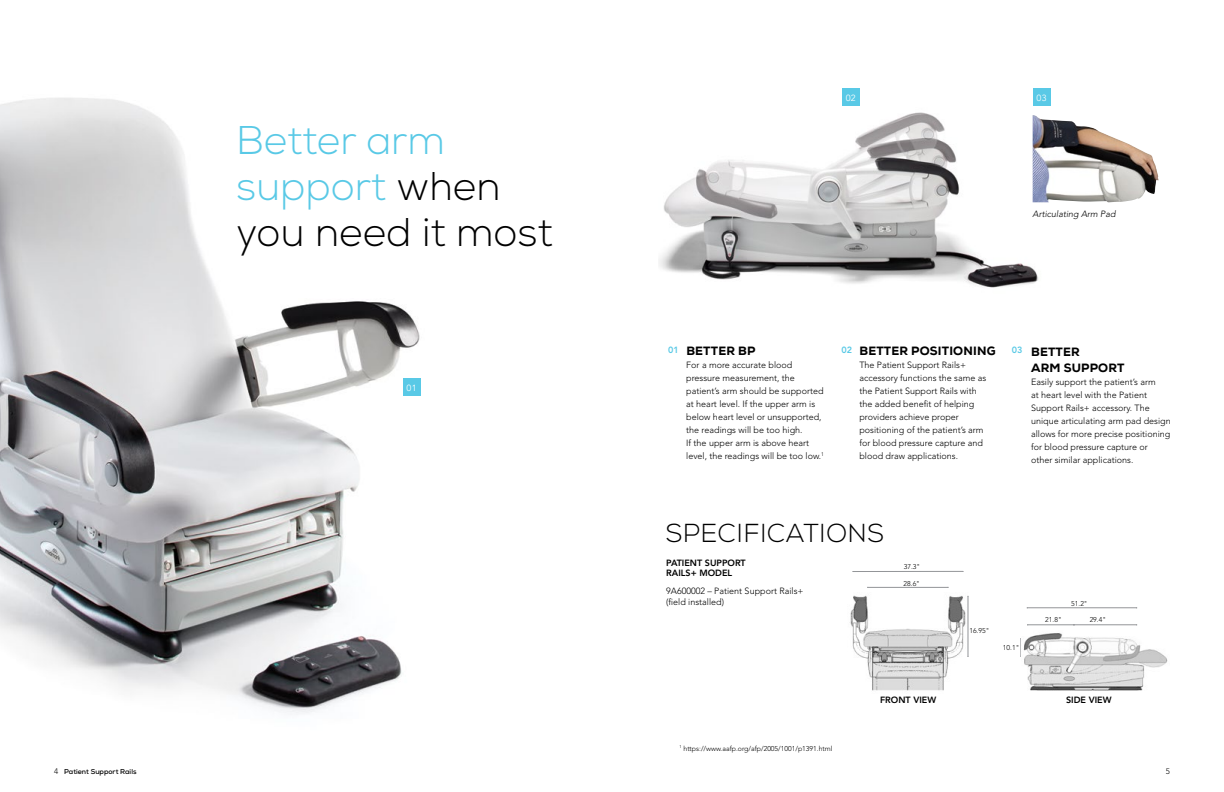
<style>
.page{position:relative;width:1224px;height:792px;background:#fff}
.page>*{position:absolute;margin:0;border:0;box-sizing:border-box;transform-origin:0 0}
.t1{font:300 40px/46px "Nexa";color:#000}
.t2{font:300 26px "Nexa";letter-spacing:.015em;color:#000}
.t3{font:800 12px/16px "Nexa";letter-spacing:.015em;color:#000}
.t4{font:300 9px/13px "Avenir LT Std";color:#000}
.t5{font:800 9px/10px "Avenir";color:#000}
.t6{font:italic 300 9px "Avenir";color:#000}
.t7{font:800 9px "Avenir";color:#59c9e6}
.t8{font:8.9px "Avenir";color:#fff}
.t9{font:300 8px "Avenir LT Std";color:#000}
.t10{font:300 7px "Avenir LT Std";color:#000}
.t11{font:700 7px "Nexa";letter-spacing:-.005em;color:#000}
.s1{color:#59c9e6}
.s2{font-family:"Avenir LT Std";font-weight:300;font-size:8px}
</style>
<div class="page">
<img style="left:0;top:98px;width:420px;height:615px">
<img style="left:850px;top:595px;width:118px;height:96px">
<hr style="left:853px;top:571px;width:110px;height:1px;background:#939598">
<hr style="left:868px;top:587px;width:80px;height:1px;background:#939598">
<hr style="left:968px;top:596px;width:1px;height:60px;background:#939598">
<hr style="left:1027px;top:608px;width:110px;height:1px;background:#939598">
<svg style="left:1020px;top:639px;width:1px;height:18px"></svg>
<hr style="left:1028px;top:625px;width:46px;height:1px;background:#939598">
<hr style="left:1074px;top:625px;width:63px;height:1px;background:#939598">
<img style="left:1023px;top:633px;width:145px;height:58px">
<img style="left:659px;top:112px;width:390px;height:176px">
<img style="left:1033px;top:115px;width:125px;height:87px">
<div style="left:842px;top:88px;width:18px;height:18px;background:#59c9e6"></div>
<div style="left:1033px;top:88px;width:18px;height:18px;background:#59c9e6"></div>
<div style="left:403px;top:378px;width:18px;height:18px;background:#59c9e6"></div>
<h1 class="t1" style="left:236px;top:118px;width:318px"><span class="s1">Better arm support</span> when you need it most</h1>
<p class="t8" style="left:407px;top:382px;width:12px">01</p>
<p class="t8" style="left:846px;top:93px;width:12px">02</p>
<p class="t8" style="left:1037px;top:92px;width:12px">03</p>
<p class="t6" style="left:1033px;top:209px;width:84px">Articulating Arm Pad</p>
<p class="t7" style="left:668px;top:345px;width:12px">01</p>
<h3 class="t3" style="left:859px;top:343px;width:138px">BETTER POSITIONING</h3>
<p class="t4" style="left:859px;top:359px;width:128px">The Patient Support Rails+ accessory functions the same as the Patient Support Rails with the added benefit of helping providers achieve proper positioning of the patient’s arm for blood pressure capture and blood draw applications.</p>
<p class="t7" style="left:841px;top:345px;width:12px">02</p>
<h3 class="t3" style="left:1031px;top:344px;width:95px;text-indent:-19px"><sup>03</sup> BETTER<br>ARM SUPPORT</h3>
<p class="t4" style="left:1031px;top:375px;width:141px">Easily support the patient’s arm<br>at heart level with the Patient<br>Support Rails+ accessory. The unique articulating arm pad design allows for more precise positioning for blood pressure capture or other similar applications.</p>
<h3 class="t3" style="left:686px;top:343px;width:71px">BETTER BP</h3>
<p class="t4" style="left:686px;top:359px;width:139px">For a more accurate blood pressure measurement, the patient’s arm should be supported at heart level. If the upper arm is below heart level or unsupported, the readings will be too high.<br>If the upper arm is above heart level, the readings will be too low.<sup>1</sup></p>
<h2 class="t2" style="left:665px;top:517px;width:220px">SPECIFICATIONS</h2>
<p class="t5" style="left:666px;top:558px;width:81px">PATIENT SUPPORT<br>RAILS+ MODEL</p>
<p class="t10" style="left:904px;top:563px;width:18px">37.3"</p>
<p class="t10" style="left:904px;top:579px;width:18px">28.6"</p>
<p class="t4" style="left:666px;top:586px;width:139px;line-height:11px">9A600002 – Patient Support Rails+ (field installed)</p>
<p class="t10" style="left:680px;top:744px;width:155px"><sup>1</sup> https://www.aafp.org/afp/2005/1001/p1391.html</p>
<p class="t5" style="left:880px;top:695px;width:58px">FRONT VIEW</p>
<p class="t10" style="left:969px;top:627px;width:22px">16.95"</p>
<p class="t10" style="left:1003px;top:644px;width:18px">10.1"</p>
<p class="t10" style="left:1071px;top:599px;width:18px">51.2"</p>
<p class="t10" style="left:1045px;top:616px;width:18px">21.8"</p>
<p class="t10" style="left:1090px;top:616px;width:18px">29.4"</p>
<p class="t5" style="left:1066px;top:695px;width:47px">SIDE VIEW</p>
<p class="t11" style="left:54px;top:767px;width:84px"><span class="s2">4</span> Patient Support Rails</p>
<p class="t9" style="left:1166px;top:767px;width:6px">5</p>
</div>
